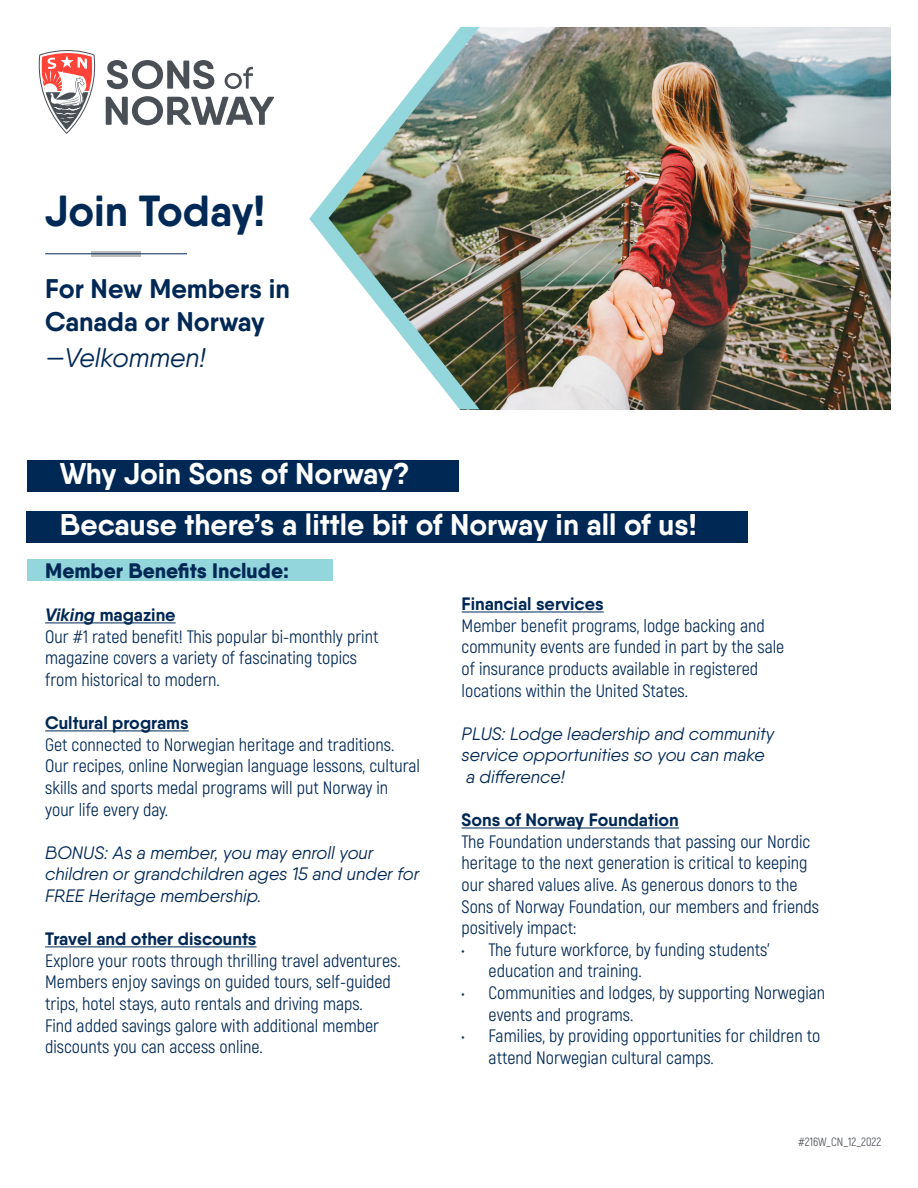
<style>
.page{position:relative;width:918px;height:1188px;background:#fff}
.page>*{position:absolute;margin:0;border:0;box-sizing:border-box;transform-origin:0 0}
.t1{font:700 43.5px "Qanelas Soft";color:#002956}
.t2{font:700 30px "Qanelas Soft";color:#fff}
.t3{font:700 27px "Qanelas Soft";color:#002855}
.t4{font:italic 27px "Qanelas Soft";color:#002855}
.t5{font:800 21px "Qanelas Soft";color:#002855}
.t6{font:18px/21.6px "Akrobat";color:#002855}
.t7{font:italic 18px/21.6px "Qanelas Soft";color:#002855}
.t8{font:700 18px "Qanelas Soft";color:#002855}
.t9{font:12px "Akrobat";color:#4a4f55}
.s1{font-style:italic}
</style>
<div class="page">
<img style="left:480px;top:27px;width:411px;height:382px">
<img style="left:463px;top:27px;width:17px;height:382px">
<svg style="left:45px;top:27px;width:418px;height:383px"></svg>
<svg style="left:91px;top:251px;width:50px;height:5px"></svg>
<hr style="left:45px;top:253px;width:142px;height:1px;background:#002855">
<svg style="left:38px;top:45px;width:236px;height:89px"></svg>
<div style="left:27px;top:560px;width:306px;height:21px;background:#93d6dc"></div>
<div style="left:27px;top:460px;width:432px;height:32px;background:#002855"></div>
<div style="left:27px;top:511px;width:721px;height:32px;background:#002855"></div>
<hr style="left:462px;top:612px;width:142px;height:1px;background:#002855">
<hr style="left:462px;top:828px;width:217px;height:1px;background:#002855">
<hr style="left:45px;top:622px;width:131px;height:1px;background:#002855">
<hr style="left:45px;top:730px;width:144px;height:1px;background:#002855">
<hr style="left:45px;top:946px;width:212px;height:1px;background:#002855">
<p class="t1" style="left:45px;top:184px;width:222px">Join Today!</p>
<p class="t3" style="left:45px;top:272px;width:246px">For New Members in</p>
<p class="t3" style="left:45px;top:304px;width:221px">Canada or Norway</p>
<p class="t4" style="left:45px;top:341px;width:162px">—Velkommen!</p>
<p class="t2" style="left:60px;top:455px;width:351px">Why Join Sons of Norway?</p>
<p class="t2" style="left:60px;top:506px;width:638px">Because there’s a little bit of Norway in all of us!</p>
<p class="t5" style="left:45px;top:557px;width:245px">Member Benefits Include:</p>
<p class="t8" style="left:45px;top:604px;width:132px"><span class="s1">Viking</span> magazine</p>
<p class="t6" style="left:45px;top:626px;width:335px">Our #1 rated benefit! This popular bi-monthly print</p>
<p class="t6" style="left:45px;top:647px;width:313px">magazine covers a variety of fascinating topics</p>
<p class="t6" style="left:45px;top:669px;width:176px">from historical to modern.</p>
<p class="t8" style="left:45px;top:712px;width:145px">Cultural programs</p>
<p class="t6" style="left:45px;top:734px;width:351px">Get connected to Norwegian heritage and traditions.</p>
<p class="t6" style="left:45px;top:755px;width:376px">Our recipes, online Norwegian language lessons, cultural</p>
<p class="t6" style="left:45px;top:777px;width:345px">skills and sports medal programs will put Norway in</p>
<p class="t6" style="left:45px;top:798px;width:125px">your life every day.</p>
<p class="t7" style="left:45px;top:841px;width:376px">BONUS: As a member, you may enroll your children or grandchildren ages 15 and under for<br>FREE Heritage membership.</p>
<p class="t8" style="left:45px;top:928px;width:213px">Travel and other discounts</p>
<p class="t6" style="left:45px;top:950px;width:357px">Explore your roots through thrilling travel adventures.</p>
<p class="t6" style="left:45px;top:971px;width:347px">Members enjoy savings on guided tours, self-guided</p>
<p class="t6" style="left:45px;top:993px;width:319px">trips, hotel stays, auto rentals and driving maps.</p>
<p class="t6" style="left:45px;top:1014px;width:335px">Find added savings galore with additional member</p>
<p class="t6" style="left:45px;top:1036px;width:219px">discounts you can access online.</p>
<p class="t8" style="left:462px;top:593px;width:144px">Financial services</p>
<p class="t6" style="left:462px;top:615px;width:305px">Member benefit programs, lodge backing and</p>
<p class="t6" style="left:462px;top:636px;width:324px">community events are funded in part by the sale</p>
<p class="t6" style="left:462px;top:658px;width:298px">of insurance products available in registered</p>
<p class="t6" style="left:462px;top:680px;width:228px">locations within the United States.</p>
<p class="t7" style="left:462px;top:723px;width:314px">PLUS: Lodge leadership and community</p>
<p class="t7" style="left:462px;top:744px;width:304px">service opportunities so you can make</p>
<p class="t7" style="left:466px;top:766px;width:100px">a difference!</p>
<p class="t8" style="left:462px;top:809px;width:219px">Sons of Norway Foundation</p>
<p class="t6" style="left:462px;top:831px;width:359px">The Foundation understands that passing our Nordic heritage to the next generation is critical to keeping our shared values alive. As generous donors to the Sons of Norway Foundation, our members and friends positively impact:</p>
<p class="t6" style="left:489px;top:939px;width:282px;text-indent:-27px">• The future workforce, by funding students’ education and training.</p>
<p class="t6" style="left:489px;top:982px;width:338px;text-indent:-27px">• Communities and lodges, by supporting Norwegian events and programs.</p>
<p class="t6" style="left:489px;top:1025px;width:333px;text-indent:-27px">• Families, by providing opportunities for children to attend Norwegian cultural camps.</p>
<p class="t9" style="left:798px;top:1135px;width:85px">#216W_CN_12_2022</p>
</div>
